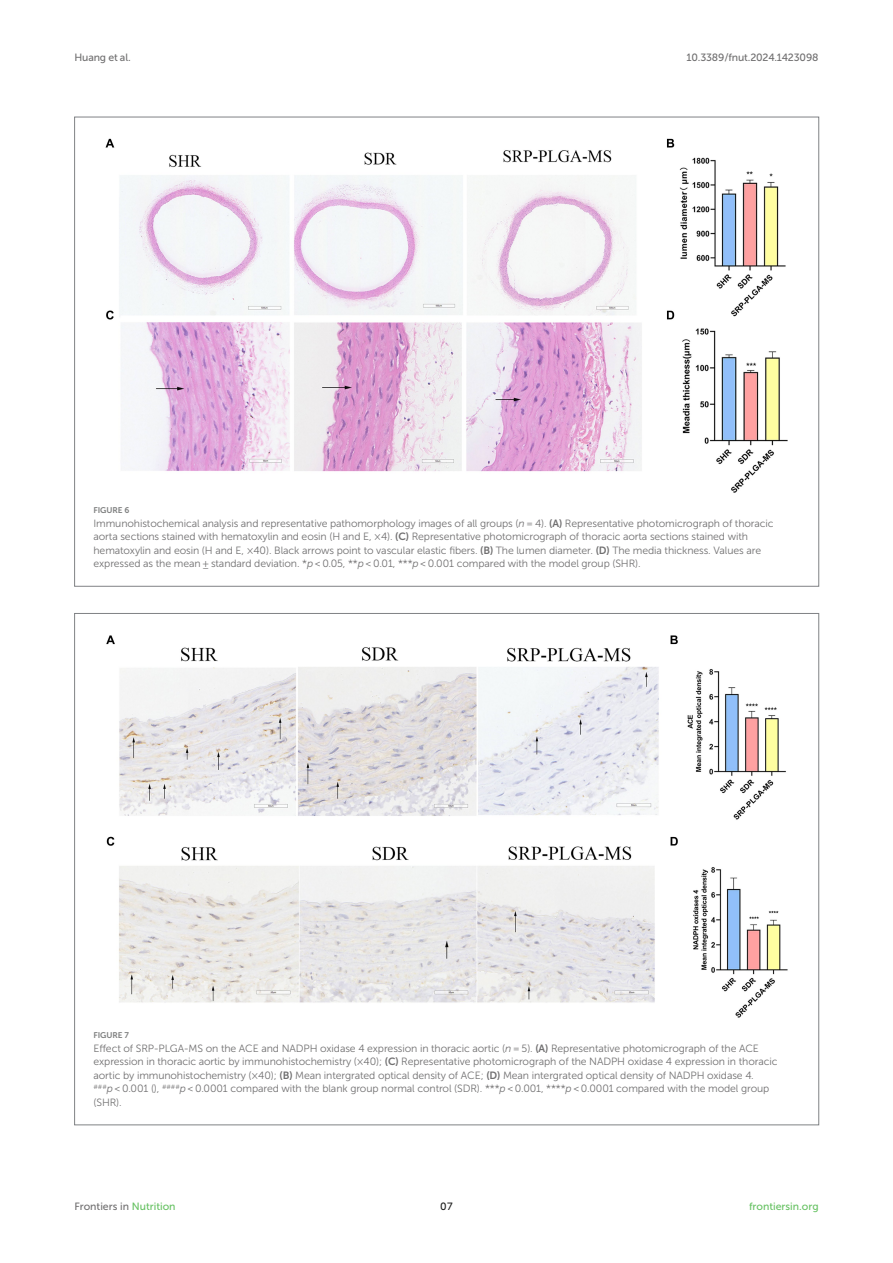
<style>
.page{position:relative;width:893px;height:1263px;background:#fff}
.page>*{position:absolute;margin:0;border:0;box-sizing:border-box;transform-origin:0 0}
.FIG_LEG{font:10.5px/13.5px "Museo Sans 300";letter-spacing:-.01em;color:#706f70}
.t1{font:10.5px "Museo Sans 500";letter-spacing:-.015em;color:#706f70}
.t2{font:10.5px "Museo Sans 500";color:#65c161}
.t3{font:10.5px "Museo Sans 500";color:#1b1c1b}
.FIG_HD{font:8.25px "Museo Sans 700";letter-spacing:-.01em;color:#7e7f7f}
.s1{font-style:italic}
.s2{font-family:"Museo Sans 700"}
.s3{color:#65c161}
</style>
<div class="page">
<img style="left:105px;top:138px;width:683px;height:355px">
<img style="left:106px;top:635px;width:682px;height:383px">
<p class="t1" style="left:74px;top:51px;width:58px">Huang et al.</p>
<p class="t1" style="left:686px;top:51px;width:133px">10.3389/fnut.2024.1423098</p>
<p class="FIG_HD" style="left:94px;top:506px;width:37px">FIGURE 6</p>
<p class="FIG_LEG" style="left:94px;top:516px;width:682px">Immunohistochemical analysis and representative pathomorphology images of all groups (<span class="s1">n</span> = 4). <span class="s2">(A)</span> Representative photomicrograph of thoracic aorta sections stained with hematoxylin and eosin (H and E, ×4). <span class="s2">(C)</span> Representative photomicrograph of thoracic aorta sections stained with hematoxylin and eosin (H and E, ×40). Black arrows point to vascular elastic fibers. <span class="s2">(B)</span> The lumen diameter. <span class="s2">(D)</span> The media thickness. Values are expressed as the mean ± standard deviation. *<span class="s1">p</span> &lt; 0.05, **<span class="s1">p</span> &lt; 0.01, ***<span class="s1">p</span> &lt; 0.001 compared with the model group (SHR).</p>
<p class="FIG_HD" style="left:94px;top:1031px;width:37px">FIGURE 7</p>
<p class="FIG_LEG" style="left:94px;top:1042px;width:685px">Effect of SRP-PLGA-MS on the ACE and NADPH oxidase 4 expression in thoracic aortic (<span class="s1">n</span> = 5). <span class="s2">(A)</span> Representative photomicrograph of the ACE expression in thoracic aortic by immunohistochemistry (×40); <span class="s2">(C)</span> Representative photomicrograph of the NADPH oxidase 4 expression in thoracic aortic by immunohistochemistry (×40); <span class="s2">(B)</span> Mean intergrated optical density of ACE; <span class="s2">(D)</span> Mean intergrated optical density of NADPH oxidase 4.<br><sup>###</sup><span class="s1">p</span> &lt; 0.001 (), <sup>####</sup><span class="s1">p</span> &lt; 0.0001 compared with the blank group normal control (SDR). ***<span class="s1">p</span> &lt; 0.001, ****<span class="s1">p</span> &lt; 0.0001 compared with the model group (SHR).</p>
<p class="t1" style="left:74px;top:1200px;width:103px">Frontiers in <span class="s3">Nutrition</span></p>
<p class="t3" style="left:440px;top:1200px;width:14px">07</p>
<p class="t2" style="left:749px;top:1200px;width:71px">frontiersin.org</p>
</div>
